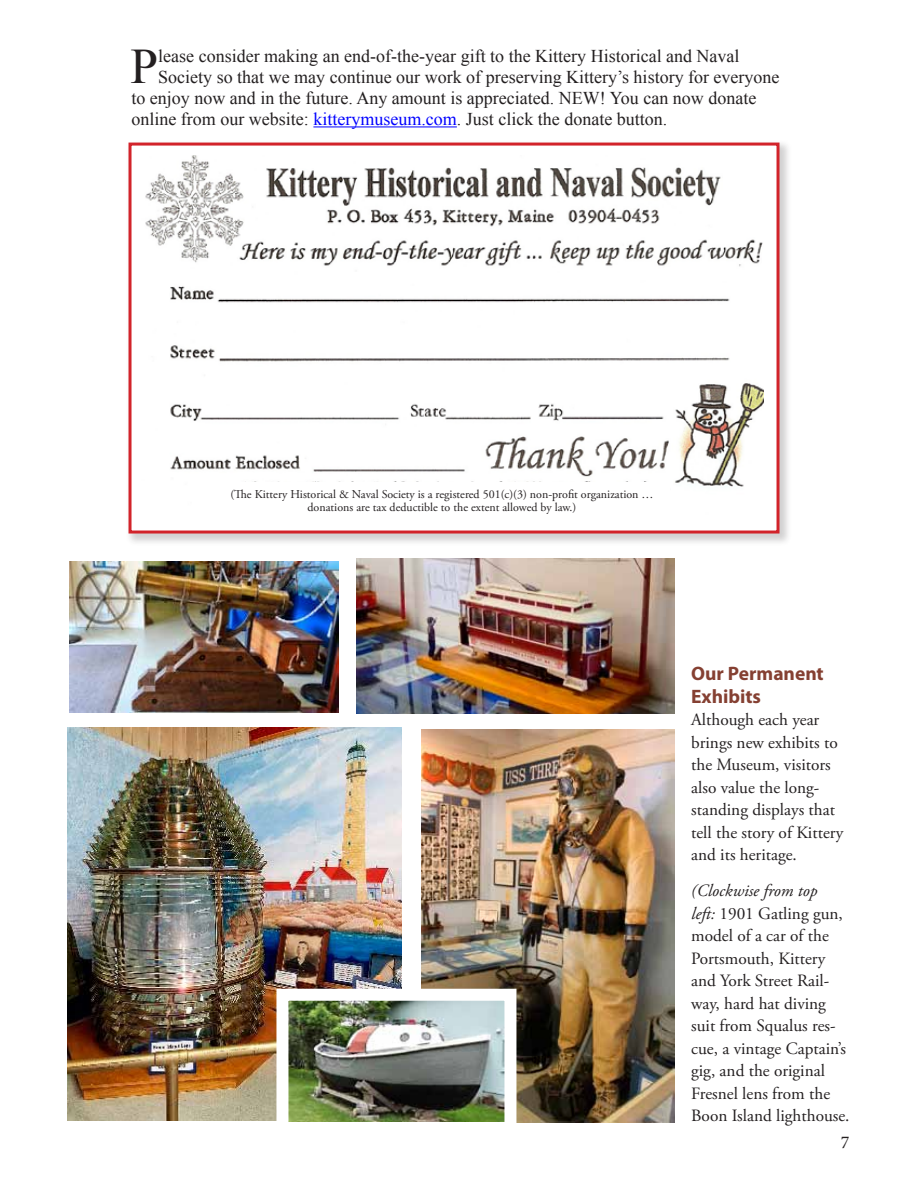
<style>
.page{position:relative;width:918px;height:1188px;background:#fff}
.page>*{position:absolute;margin:0;border:0;box-sizing:border-box;transform-origin:0 0}
.t1{font:49.65px "Times New Roman";color:#231f20}
.t2{font:700 19.5px/22.5px "Myriad Pro";color:#854032}
.t3{font:18px "Times New Roman";color:#231f20}
.t4{font:18px "Minion Pro";color:#231f20}
.t5{font:17.25px/22.5px "Adobe Garamond Pro";color:#231f20}
.t6{font:12px/13.5px "Adobe Garamond Pro";color:#231f20;text-align:center}
.s1{color:#00f}
.s2{font-style:italic}
</style>
<div class="page">
<hr style="left:313px;top:127px;width:144px;height:1px;background:#00f">
<img style="left:422px;top:729px;width:253px;height:393px">
<img style="left:68px;top:727px;width:333px;height:393px">
<img style="left:69px;top:561px;width:270px;height:152px">
<img style="left:356px;top:558px;width:319px;height:156px">
<img style="left:270px;top:983px;width:252px;height:140px">
<div style="left:125px;top:139px;width:667px;height:408px;background:#231f20;opacity:.21"></div>
<div style="left:129px;top:143px;width:651px;height:391px;background:#fff;border:3px solid #d2232a"></div>
<img style="left:145px;top:155px;width:618px;height:332px">
<div style="left:226px;top:482px;width:444px;height:40px;background:#fff"></div>
<h1 class="t1" style="left:131px;top:33px;width:29px">P</h1>
<p class="t3" style="left:158px;top:44px;width:583px">lease consider making an end-of-the-year gift to the Kittery Historical and Naval</p>
<p class="t3" style="left:158px;top:65px;width:623px">Society so that we may continue our work of preserving Kittery’s history for everyone</p>
<p class="t3" style="left:131px;top:86px;width:626px">to enjoy now and in the future. Any amount is appreciated. NEW! You can now donate</p>
<p class="t3" style="left:131px;top:107px;width:537px">online from our website: <span class="s1">kitterymuseum.com</span>. Just click the donate button.</p>
<p class="t6" style="left:230px;top:488px;width:425px">(The Kittery Historical &amp; Naval Society is a registered 501(c)(3) non-profit organization … donations are tax deductible to the extent allowed by law.)</p>
<p class="t2" style="left:691px;top:662px;width:134px">Our Permanent<br>Exhibits</p>
<p class="t5" style="left:691px;top:709px;width:154px">Although each year brings new exhibits to the Museum, visitors also value the long&shy;standing displays that tell the story of Kittery and its heritage.</p>
<p class="t5" style="left:691px;top:880px;width:160px"><span class="s2">(Clockwise from top<br>left:</span> 1901 Gatling gun, model of a car of the<br>Portsmouth, Kittery and York Street Rail&shy;way, hard hat diving suit from Squalus res&shy;cue, a vintage Captain’s gig, and the original<br>Fresnel lens from the<br>Boon Island lighthouse.</p>
<p class="t4" style="left:841px;top:1130px;width:10px">7</p>
</div>
